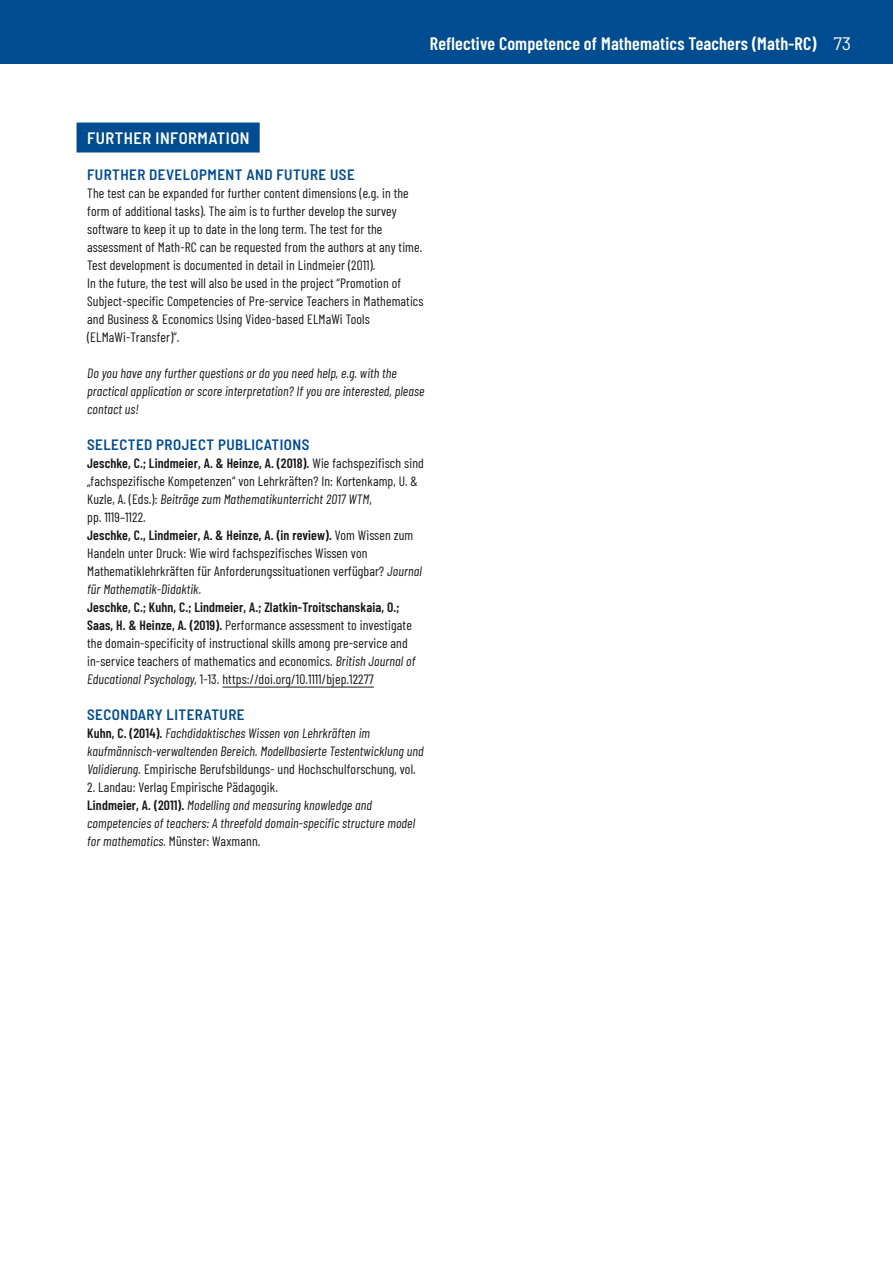
<style>
.page{position:relative;width:893px;height:1263px;background:#fff}
.page>*{position:absolute;margin:0;border:0;box-sizing:border-box;transform-origin:0 0}
.t1{font:600 18px "Barlow Condensed";letter-spacing:.01em;color:#fff}
.t2{font:600 semi-condensed 16.5px "Barlow";letter-spacing:.03em;color:#fff}
.t3{font:600 semi-condensed 15px "Barlow";letter-spacing:.03em;color:#004c90}
.t4{font:13.5px/18px "Barlow Condensed";letter-spacing:.01em;color:#181716}
.t5{font:italic 13.5px/18px "Barlow Condensed";letter-spacing:.01em;color:#181716}
.s1{font-family:"Barlow";font-weight:400}
.s2{font-weight:600}
.s3{font-style:italic}
.s4{font-weight:600;font-style:normal}
.s5{font-style:normal}
</style>
<div class="page">
<div style="left:0;top:0;width:893px;height:64px;background:#004c90"></div>
<div style="left:77px;top:123px;width:183px;height:30px;background:#004c90"></div>
<hr style="left:222px;top:687px;width:152px;height:1px;background:#181716">
<h1 class="t1" style="left:430px;top:30px;width:423px">Reflective Competence of Mathematics Teachers (Math-RC) <span class="s1">73</span></h1>
<p class="t2" style="left:87px;top:126px;width:164px">FURTHER INFORMATION</p>
<p class="t3" style="left:87px;top:164px;width:269px">FURTHER DEVELOPMENT AND FUTURE USE</p>
<p class="t4" style="left:87px;top:183px;width:338px">The test can be expanded for further content dimensions (e.g. in the form of additional tasks). The aim is to further develop the survey software to keep it up to date in the long term. The test for the assessment of Math-RC can be requested from the authors at any time.<br>Test development is documented in detail in Lindmeier (2011).<br>In the future, the test will also be used in the project “Promotion of Subject-specific Competencies of Pre-service Teachers in Mathematics and Business &amp; Economics Using Video-based ELMaWi Tools (ELMaWi-Transfer)”.</p>
<p class="t5" style="left:87px;top:363px;width:339px">Do you have any further questions or do you need help, e.g. with the practical application or score interpretation? If you are interested, please contact us!</p>
<p class="t3" style="left:87px;top:434px;width:224px">SELECTED PROJECT PUBLICATIONS</p>
<p class="t4" style="left:87px;top:453px;width:338px"><span class="s2">Jeschke, C.; Lindmeier, A. &amp; Heinze, A. (2018).</span> Wie fachspezifisch sind „fachspezifische Kompetenzen“ von Lehrkräften? In: Kortenkamp, U. &amp; Kuzle, A. (Eds.): <span class="s3">Beiträge zum Mathematikunterricht 2017 WTM</span>,<br>pp. 1119–1122.<br><span class="s2">Jeschke, C., Lindmeier, A. &amp; Heinze, A. (in review).</span> Vom Wissen zum Handeln unter Druck: Wie wird fachspezifisches Wissen von Mathematiklehrkräften für Anforderungssituationen verfügbar? <span class="s3">Journal für Mathematik-Didaktik.</span></p>
<p class="t4" style="left:87px;top:597px;width:330px"><span class="s2">Jeschke, C.; Kuhn, C.; Lindmeier, A.; Zlatkin-Troitschanskaia, O.; Saas, H. &amp; Heinze, A. (2019).</span> Performance assessment to investigate the domain-specificity of instructional skills among pre-service and in-service teachers of mathematics and economics. <span class="s3">British Journal of Educational Psychology,</span> 1-13. https://doi.org/10.1111/bjep.12277</p>
<p class="t3" style="left:87px;top:704px;width:159px">SECONDARY LITERATURE</p>
<p class="t5" style="left:87px;top:723px;width:338px"><span class="s4">Kuhn, C. (2014).</span> Fachdidaktisches Wissen von Lehrkräften im kaufmännisch-verwaltenden Bereich. Modellbasierte Testentwicklung und<br>Validierung. <span class="s5">Empirische Berufsbildungs- und Hochschulforschung, vol.</span></p>
<p class="t5" style="left:87px;top:777px;width:329px"><span class="s5">2. Landau: Verlag Empirische Pädagogik.<br></span><span class="s4">Lindmeier, A. (2011).</span> Modelling and measuring knowledge and competencies of teachers: A threefold domain-specific structure model for mathematics. <span class="s5">Münster: Waxmann.</span></p>
</div>
